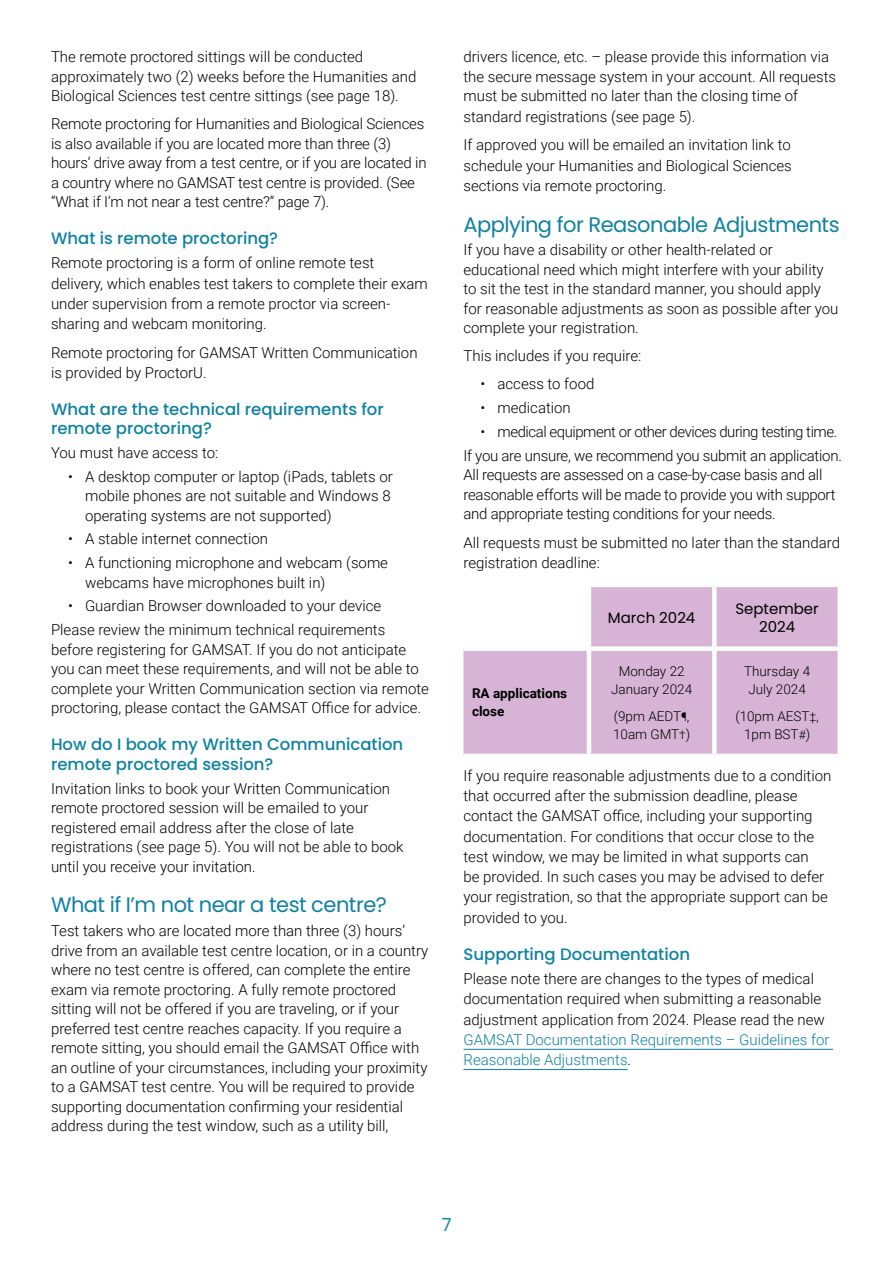
<style>
.page{position:relative;width:893px;height:1263px;background:#fff}
.page>*{position:absolute;margin:0;border:0;box-sizing:border-box;transform-origin:0 0}
.t1{font:21px "Poppins";letter-spacing:-.025em;color:#0e81a3}
.t2{font:18px "Poppins";color:#0e81a3}
.t3{font:500 16.5px/19.5px "Poppins";color:#0e81a3}
.t4{font:300 15px/19.5px "Roboto";color:#000}
.t5{font:300 15px/19.5px "Roboto";letter-spacing:-.02em;color:#000}
.t6{font:300 15px/23.7px "Roboto";letter-spacing:-.03em;color:#000}
.t7{font:300 15px/20.2px "Roboto";color:#0e81a3}
.t8{font:15px/18px "Poppins";color:#000;text-align:center}
.t9{font:300 13.5px/18px "Roboto";color:#000;text-align:center}
.t10{font:700 13.5px/18px "Roboto";color:#000}
.s1{font-size:12px}
.s2{color:#000}
</style>
<div class="page">
<hr style="left:463px;top:1049px;width:370px;height:1px;background:#0e81a3">
<hr style="left:463px;top:1069px;width:165px;height:1px;background:#0e81a3">
<svg style="left:463px;top:587px;width:375px;height:167px;background:#dcbdda"></svg>
<hr style="left:587px;top:651px;width:4px;height:103px;background:#fff">
<div style="left:712px;top:587px;width:5px;height:59px;background:#fff"></div>
<div style="left:712px;top:651px;width:5px;height:103px;background:#fff"></div>
<div style="left:589px;top:646px;width:125px;height:5px;background:#fff"></div>
<div style="left:714px;top:646px;width:128px;height:5px;background:#fff"></div>
<hr style="left:587px;top:587px;width:4px;height:59px;background:#fff">
<div style="left:463px;top:646px;width:126px;height:5px;background:#fff"></div>
<p class="t4" style="left:51px;top:47px;width:367px">The remote proctored sittings will be conducted approximately two (2) weeks before the Humanities and<br>Biological Sciences test centre sittings (see page 18).</p>
<p class="t4" style="left:51px;top:114px;width:377px">Remote proctoring for Humanities and Biological Sciences is also available if you are located more than three (3) hours’ drive away from a test centre, or if you are located in a country where no GAMSAT test centre is provided. (See “What if I’m not near a test centre?” page 7).</p>
<p class="t3" style="left:51px;top:228px;width:229px">What is remote proctoring?</p>
<p class="t4" style="left:51px;top:252px;width:378px;line-height:20.2px">Remote proctoring is a form of online remote test delivery, which enables test takers to complete their exam under supervision from a remote proctor via screen&shy;sharing and webcam monitoring.</p>
<p class="t4" style="left:51px;top:342px;width:368px;line-height:20.2px">Remote proctoring for GAMSAT Written Communication is provided by ProctorU.</p>
<p class="t3" style="left:51px;top:399px;width:334px">What are the technical requirements for remote proctoring?</p>
<p class="t4" style="left:51px;top:442px;width:169px">You must have access to:</p>
<p class="t4" style="left:85px;top:466px;width:309px;text-indent:-17px">• A desktop computer or laptop (iPads, tablets or mobile phones are not suitable and Windows 8 operating systems are not supported)</p>
<p class="t4" style="left:68px;top:529px;width:202px">• A stable internet connection</p>
<p class="t4" style="left:85px;top:552px;width:304px;text-indent:-17px">• A functioning microphone and webcam (some webcams have microphones built in)</p>
<p class="t4" style="left:51px;top:594px;width:336px;line-height:23.7px;text-align:right">• Guardian Browser downloaded to your device<br>Please review the minimum technical requirements</p>
<p class="t4" style="left:51px;top:639px;width:379px">before registering for GAMSAT. If you do not anticipate you can meet these requirements, and will not be able to complete your Written Communication section via remote proctoring, please contact the GAMSAT Office for advice.</p>
<p class="t3" style="left:51px;top:734px;width:354px">How do I book my Written Communication remote proctored session?</p>
<p class="t4" style="left:51px;top:778px;width:354px">Invitation links to book your Written Communication remote proctored session will be emailed to your registered email address after the close of late registrations (see page 5). You will not be able to book until you receive your invitation.</p>
<h1 class="t1" style="left:51px;top:893px;width:337px">What if I’m not near a test centre?</h1>
<p class="t4" style="left:51px;top:920px;width:379px">Test takers who are located more than three (3) hours’ drive from an available test centre location, or in a country where no test centre is offered, can complete the entire exam via remote proctoring. A fully remote proctored sitting will not be offered if you are traveling, or if your preferred test centre reaches capacity. If you require a remote sitting, you should email the GAMSAT Office with an outline of your circumstances, including your proximity to a GAMSAT test centre. You will be required to provide supporting documentation confirming your residential address during the test window, such as a utility bill,</p>
<p class="t4" style="left:463px;top:46px;width:374px">drivers licence, etc. – please provide this information via the secure message system in your account. All requests must be submitted no later than the closing time of standard registrations (see page 5).</p>
<p class="t4" style="left:463px;top:134px;width:330px;line-height:20.2px;text-align:justify">If approved you will be emailed an invitation link to schedule your Humanities and Biological Sciences sections via remote proctoring.</p>
<h1 class="t1" style="left:463px;top:212px;width:378px">Applying for Reasonable Adjustments</h1>
<p class="t4" style="left:463px;top:240px;width:376px">If you have a disability or other health-related or educational need which might interfere with your ability to sit the test in the standard manner, you should apply for reasonable adjustments as soon as possible after you complete your registration.</p>
<p class="t4" style="left:463px;top:346px;width:179px">This includes if you require:</p>
<p class="t4" style="left:480px;top:374px;width:115px">• access to food</p>
<p class="t4" style="left:480px;top:397px;width:92px">• medication</p>
<p class="t6" style="left:463px;top:419px;width:380px;text-indent:17px">• medical equipment or other devices during testing time.<br>If you are unsure, we recommend you submit an application.</p>
<p class="t5" style="left:463px;top:464px;width:374px">All requests are assessed on a case-by-case basis and all reasonable efforts will be made to provide you with support and appropriate testing conditions for your needs.</p>
<p class="t4" style="left:463px;top:532px;width:378px;line-height:20.2px">All requests must be submitted no later than the standard registration deadline:</p>
<p class="t8" style="left:608px;top:608px;width:89px">March 2024</p>
<p class="t8" style="left:735px;top:599px;width:85px">September<br>2024</p>
<p class="t9" style="left:611px;top:662px;width:82px">Monday 22<br>January 2024</p>
<p class="t9" style="left:613px;top:706px;width:79px;text-align:left">(9pm AEDT<span class="s1">¶</span>,<br>10am GMT<span class="s1">†</span>)</p>
<p class="t9" style="left:744px;top:662px;width:68px">Thursday 4<br>July 2024</p>
<p class="t9" style="left:735px;top:706px;width:85px">(10pm AEST<span class="s1">‡</span>,<br>1pm BST<span class="s1">#</span>)</p>
<p class="t4" style="left:463px;top:765px;width:369px;line-height:20.2px">If you require reasonable adjustments due to a condition that occurred after the submission deadline, please contact the GAMSAT office, including your supporting documentation. For conditions that occur close to the test window, we may be limited in what supports can<br>be provided. In such cases you may be advised to defer your registration, so that the appropriate support can be provided to you.</p>
<p class="t3" style="left:463px;top:944px;width:228px">Supporting Documentation</p>
<p class="t4" style="left:463px;top:968px;width:363px;line-height:20.2px">Please note there are changes to the types of medical documentation required when submitting a reasonable adjustment application from 2024. Please read the new</p>
<p class="t7" style="left:463px;top:1029px;width:367px">GAMSAT Documentation Requirements – Guidelines for<br>Reasonable Adjustments<span class="s2">.</span></p>
<p class="t10" style="left:472px;top:684px;width:97px">RA applications close</p>
<p class="t2" style="left:442px;top:1214px;width:11px">7</p>
</div>
